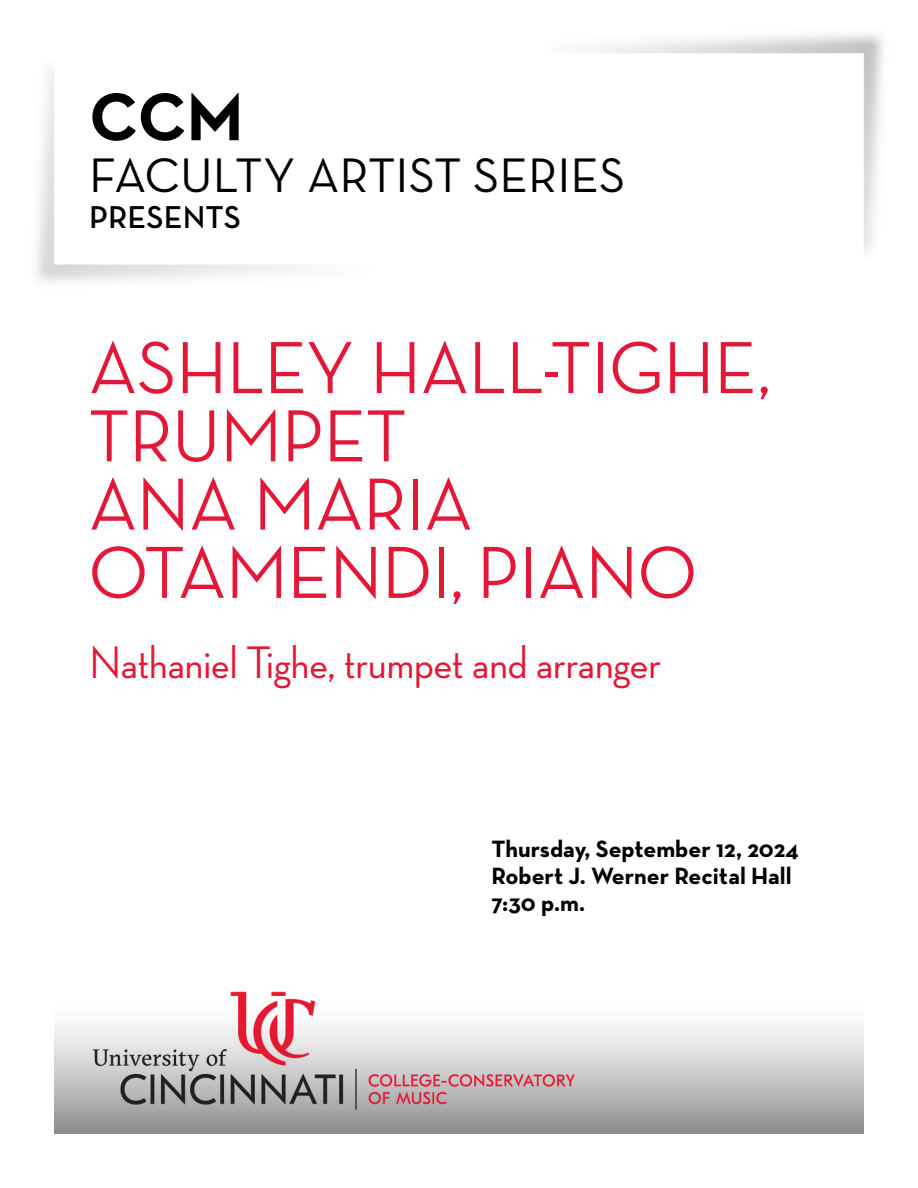
<style>
.page{position:relative;width:918px;height:1188px;background:#fff}
.page>*{position:absolute;margin:0;border:0;box-sizing:border-box;transform-origin:0 0}
.Concert_Title__H1{font:500 75px/68.2px "Neutra Disp";color:#e31837}
.Page_Intro__H1{font:700 68.7px "Neutra Text";color:#000}
.Page_Intro__H1-2{font:49.35px "Neutra Text";color:#000}
.Musician_Conductor__H2{font:500 46.5px "Neutra Disp";color:#e31837}
.Page_Intro__H1-3{font:600 32.25px "Neutra Text";color:#000}
.Date_Venue_Time__H3{font:700 24px "Neutra Text";color:#000}
</style>
<div class="page">
<img style="left:54px;top:991px;width:810px;height:143px">
<img style="left:589px;top:34px;width:294px;height:218px">
<h1 class="Page_Intro__H1" style="left:89px;top:74px;width:156px">CCM</h1>
<h1 class="Page_Intro__H1-2" style="left:89px;top:145px;width:538px">FACULTY ARTIST SERIES</h1>
<h1 class="Page_Intro__H1-3" style="left:89px;top:197px;width:153px">PRESENTS</h1>
<h1 class="Concert_Title__H1" style="left:89px;top:334px;width:683px">ASHLEY HALL-TIGHE,<br>TRUMPET</h1>
<h1 class="Concert_Title__H1" style="left:89px;top:471px;width:609px">ANA MARIA<br>OTAMENDI, PIANO</h1>
<h2 class="Musician_Conductor__H2" style="left:89px;top:637px;width:574px">Nathaniel Tighe, trumpet and arranger</h2>
<h3 class="Date_Venue_Time__H3" style="left:491px;top:834px;width:309px">Thursday, September 12, 2024</h3>
<h3 class="Date_Venue_Time__H3" style="left:491px;top:861px;width:302px">Robert J. Werner Recital Hall</h3>
<h3 class="Date_Venue_Time__H3" style="left:491px;top:888px;width:95px">7:30 p.m.</h3>
</div>
